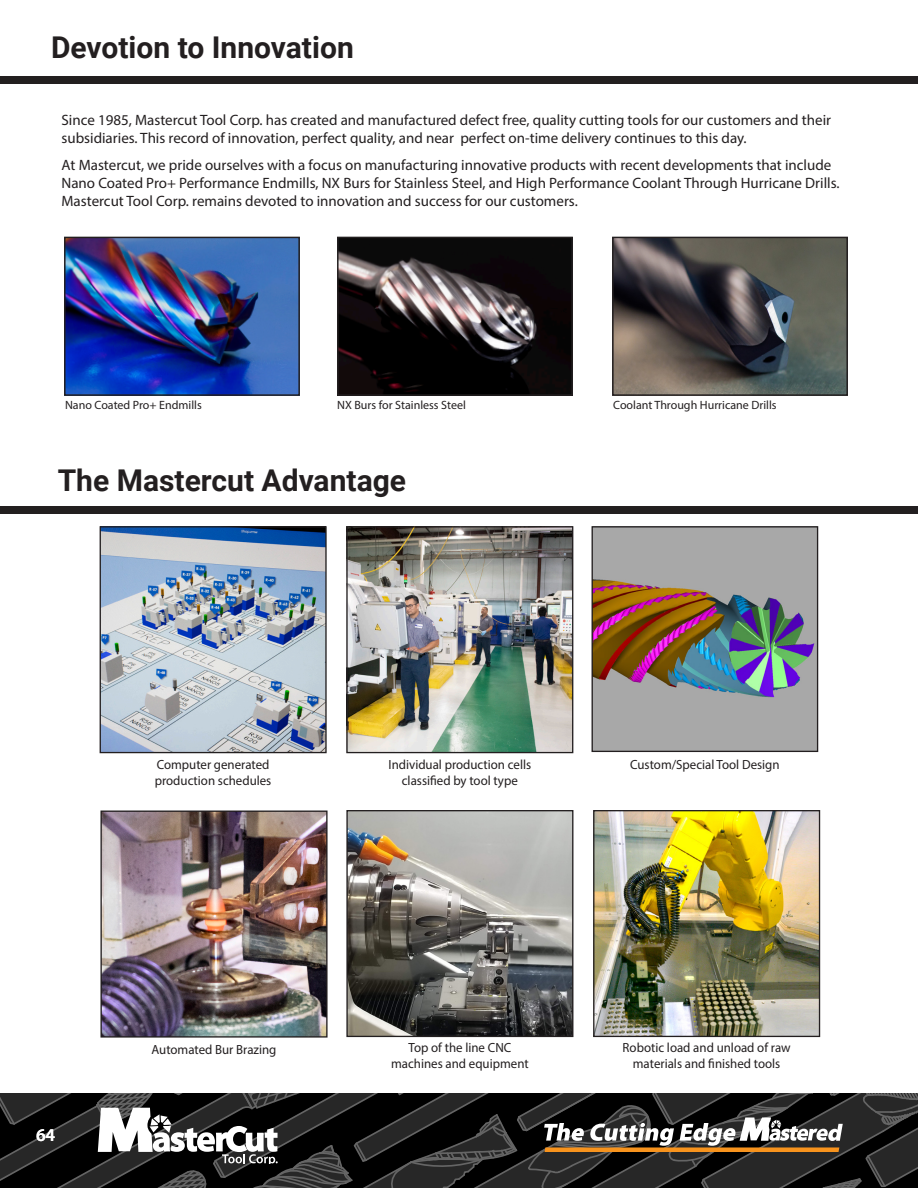
<style>
.page{position:relative;width:918px;height:1188px;background:#fff}
.page>*{position:absolute;margin:0;border:0;box-sizing:border-box;transform-origin:0 0}
.Left_Page_Subhead{font:700 30px "Roboto";color:#231f20}
.t1{font:600 18px "Myriad Pro";color:#fff}
.Introduction{font:15px/18px "Myriad Pro";color:#231f20}
.t2{font:13.35px "Myriad Pro";color:#231f20}
.t3{font:12px "Myriad Pro";color:#231f20}
</style>
<div class="page">
<svg style="left:0;top:1094px;width:918px;height:94px;background:#1b1b1b"></svg>
<svg style="left:98px;top:1108px;width:180px;height:56px"></svg>
<svg style="left:544px;top:1118px;width:299px;height:34px"></svg>
<div style="left:0;top:506px;width:918px;height:8px;background:#231f20"></div>
<img style="left:348px;top:812px;width:223px;height:223px">
<div style="left:346px;top:810px;width:227px;height:227px;border:1px solid #231f20"></div>
<img style="left:348px;top:528px;width:223px;height:223px">
<div style="left:346px;top:526px;width:227px;height:227px;border:1px solid #231f20"></div>
<img style="left:102px;top:528px;width:223px;height:223px">
<div style="left:100px;top:526px;width:227px;height:227px;border:1px solid #231f20"></div>
<img style="left:102px;top:813px;width:224px;height:223px">
<div style="left:100px;top:811px;width:228px;height:227px;border:1px solid #231f20"></div>
<img style="left:595px;top:812px;width:223px;height:223px">
<div style="left:593px;top:810px;width:227px;height:227px;border:1px solid #231f20"></div>
<img style="left:594px;top:528px;width:222px;height:222px">
<div style="left:592px;top:526px;width:226px;height:226px;border:1px solid #231f20"></div>
<div style="left:0;top:77px;width:918px;height:7px;background:#231f20"></div>
<img style="left:67px;top:240px;width:230px;height:153px">
<div style="left:64px;top:237px;width:236px;height:159px;border:2px solid #231f20"></div>
<img style="left:340px;top:240px;width:230px;height:153px">
<div style="left:337px;top:237px;width:236px;height:159px;border:2px solid #231f20"></div>
<img style="left:615px;top:240px;width:230px;height:153px">
<div style="left:612px;top:237px;width:236px;height:159px;border:2px solid #231f20"></div>
<p class="Left_Page_Subhead" style="left:51px;top:26px;width:304px">Devotion to Innovation</p>
<p class="Introduction" style="left:62px;top:110px;width:771px">Since 1985, Mastercut Tool Corp. has created and manufactured defect free, quality cutting tools for our customers and their subsidiaries. This record of innovation, perfect quality, and near perfect on-time delivery continues to this day.</p>
<p class="Introduction" style="left:62px;top:155px;width:780px">At Mastercut, we pride ourselves with a focus on manufacturing innovative products with recent developments that include<br>Nano Coated Pro+ Performance Endmills, NX Burs for Stainless Steel, and High Performance Coolant Through Hurricane Drills.<br>Mastercut Tool Corp. remains devoted to innovation and success for our customers.</p>
<p class="t3" style="left:65px;top:397px;width:138px">Nano Coated Pro+ Endmills</p>
<p class="t3" style="left:337px;top:397px;width:130px">NX Burs for Stainless Steel</p>
<p class="t3" style="left:613px;top:397px;width:165px">Coolant Through Hurricane Drills</p>
<p class="Left_Page_Subhead" style="left:58px;top:459px;width:350px">The Mastercut Advantage</p>
<p class="t2" style="left:157px;top:756px;width:114px">Computer generated</p>
<p class="t2" style="left:630px;top:756px;width:151px">Custom/Special Tool Design</p>
<p class="t2" style="left:155px;top:772px;width:118px">production schedules</p>
<p class="t2" style="left:388px;top:756px;width:144px">Individual production cells</p>
<p class="t2" style="left:402px;top:772px;width:117px">classified by tool type</p>
<p class="t1" style="left:36px;top:1124px;width:21px">64</p>
<p class="t2" style="left:151px;top:1041px;width:127px">Automated Bur Brazing</p>
<p class="t2" style="left:623px;top:1040px;width:170px">Robotic load and unload of raw</p>
<p class="t2" style="left:633px;top:1056px;width:149px">materials and finished tools</p>
<p class="t2" style="left:409px;top:1040px;width:104px">Top of the line CNC</p>
<p class="t2" style="left:391px;top:1056px;width:139px">machines and equipment</p>
</div>
